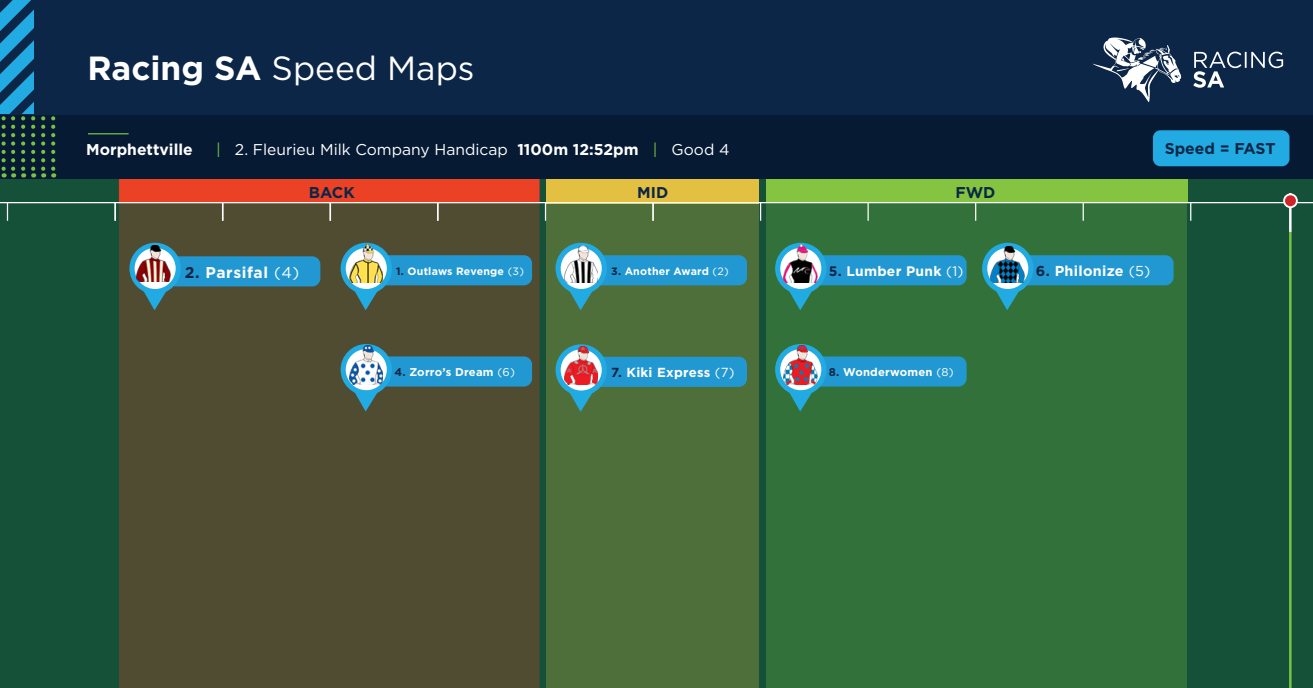
<style>
.page{position:relative;width:1313px;height:688px;background:#fff}
.page>*{position:absolute;margin:0;border:0;box-sizing:border-box;transform-origin:0 0}
.t1{font:33.5px "Gotham HTF";color:#fff}
.t2{font:15.62px "Gotham";color:#fff}
.t3{font:700 15.62px "Gotham HTF";color:#0c2647}
.t4{font:700 15.62px "Gotham HTF";color:#fff}
.t5{font:700 15.62px "Gotham HTF";letter-spacing:.04em;color:#fff}
.t6{font:700 14.38px "Gotham HTF";letter-spacing:.02em;color:#fff}
.t7{font:700 13.75px "Gotham HTF";letter-spacing:.02em;color:#fff}
.t8{font:700 13.12px "Gotham HTF";letter-spacing:.02em;color:#fff}
.t9{font:700 11.25px "Gotham HTF";letter-spacing:.02em;color:#fff}
.t10{font:700 10.62px "Gotham HTF";letter-spacing:.02em;color:#fff}
.s1{font-weight:700}
.s2{font-family:"Gotham HTF";color:#79c142}
.s3{font-family:"Gotham HTF"}
.s4{font-family:"Gotham HTF";font-weight:700}
.s5{color:#0c2647}
.s6{font-family:"Gotham";font-weight:400}
</style>
<div class="page">
<div style="left:0;top:149px;width:1312px;height:539px;background:#155138"></div>
<div style="left:119px;top:203px;width:420px;height:485px;background:#504c32"></div>
<div style="left:119px;top:178px;width:420px;height:25px;background:#eb4225;border:1px solid #eb3e26"></div>
<div style="left:546px;top:179px;width:213px;height:24px;background:#e3c042"></div>
<div style="left:766px;top:178px;width:421px;height:25px;background:#84c440"></div>
<div style="left:546px;top:203px;width:213px;height:485px;background:#4e6f3a"></div>
<div style="left:766px;top:203px;width:420px;height:485px;background:#33713a"></div>
<div style="left:0;top:0;width:1312px;height:178px;background:#0c2647"></div>
<hr style="left:0;top:202px;width:1312px;height:1px;background:#fff">
<div style="left:0;top:115px;width:1312px;height:63px;background:#071a34"></div>
<svg style="left:545px;top:203px;width:1px;height:18px"></svg>
<hr style="left:88px;top:133px;width:41px;height:1px;background:#79c142">
<svg style="left:1193px;top:52px;width:90px;height:36px"></svg>
<svg style="left:1092px;top:37px;width:89px;height:65px"></svg>
<svg style="left:652px;top:203px;width:1px;height:18px"></svg>
<svg style="left:760px;top:203px;width:1px;height:18px"></svg>
<svg style="left:867px;top:203px;width:1px;height:18px"></svg>
<svg style="left:975px;top:203px;width:1px;height:18px"></svg>
<svg style="left:1082px;top:203px;width:1px;height:18px"></svg>
<svg style="left:1190px;top:203px;width:1px;height:18px"></svg>
<svg style="left:41px;top:116px;width:4px;height:61px"></svg>
<svg style="left:51px;top:116px;width:4px;height:61px"></svg>
<svg style="left:0;top:0;width:35px;height:177px"></svg>
<hr style="left:1289px;top:231px;width:2px;height:457px;background:#79c142">
<hr style="left:1289px;top:193px;width:2px;height:39px;background:#fff">
<div style="left:1284px;top:194px;width:12px;height:13px;background:#d1232a;border-radius:50%"></div>
<div style="left:1283px;top:193px;width:14px;height:15px;border:2px solid #fff;border-radius:50%"></div>
<svg style="left:7px;top:203px;width:1px;height:18px"></svg>
<svg style="left:114px;top:203px;width:2px;height:18px"></svg>
<svg style="left:222px;top:203px;width:1px;height:18px"></svg>
<svg style="left:329px;top:203px;width:2px;height:18px"></svg>
<svg style="left:437px;top:203px;width:1px;height:18px"></svg>
<svg style="left:555px;top:344px;width:192px;height:68px"></svg>
<img style="left:564px;top:346px;width:33px;height:38px">
<svg style="left:555px;top:243px;width:192px;height:67px"></svg>
<img style="left:564px;top:245px;width:33px;height:38px">
<svg style="left:340px;top:243px;width:192px;height:67px;background:#3f717b"></svg>
<img style="left:349px;top:245px;width:34px;height:38px">
<svg style="left:340px;top:344px;width:192px;height:67px;background:#3f717b"></svg>
<img style="left:349px;top:346px;width:34px;height:38px">
<svg style="left:775px;top:243px;width:191px;height:67px"></svg>
<img style="left:784px;top:245px;width:33px;height:38px">
<svg style="left:775px;top:344px;width:191px;height:67px"></svg>
<img style="left:784px;top:346px;width:33px;height:38px">
<svg style="left:982px;top:243px;width:191px;height:67px"></svg>
<img style="left:990px;top:245px;width:34px;height:38px">
<svg style="left:129px;top:243px;width:191px;height:67px;background:#40727c"></svg>
<img style="left:137px;top:243px;width:33px;height:38px">
<div style="left:1152px;top:130px;width:137px;height:36px;background:#22abe2;border-radius:8px"></div>
<p class="t1" style="left:87px;top:49px;width:389px"><span class="s1">Racing SA</span> Speed Maps</p>
<p class="t4" style="left:86px;top:140px;width:108px">Morphettville</p>
<p class="t2" style="left:216px;top:140px;width:515px"><span class="s2">|</span> <span class="s3">2.</span> Fleurieu Milk Company Handicap <span class="s4">1100m 12:52pm</span> <span class="s2">|</span> Good 4</p>
<p class="t3" style="left:309px;top:184px;width:47px">BACK</p>
<p class="t3" style="left:637px;top:184px;width:33px">MID</p>
<p class="t3" style="left:955px;top:183px;width:41px">FWD</p>
<p class="t3" style="left:1164px;top:139px;width:112px">Speed = FAST</p>
<p class="t5" style="left:185px;top:263px;width:116px"><span class="s5">2.</span> Parsifal <span class="s6">(4)</span></p>
<p class="t6" style="left:1035px;top:263px;width:116px"><span class="s5">6.</span> Philonize <span class="s6">(5)</span></p>
<p class="t7" style="left:829px;top:263px;width:136px"><span class="s5">5.</span> Lumber Punk <span class="s6">(1)</span></p>
<p class="t10" style="left:396px;top:265px;width:129px"><span class="s5">1.</span> Outlaws Revenge <span class="s6">(3)</span></p>
<p class="t10" style="left:611px;top:265px;width:119px"><span class="s5">3.</span> Another Award <span class="s6">(2)</span></p>
<p class="t9" style="left:394px;top:366px;width:122px"><span class="s5">4.</span> Zorro’s Dream <span class="s6">(6)</span></p>
<p class="t8" style="left:611px;top:365px;width:125px"><span class="s5">7.</span> Kiki Express <span class="s6">(7)</span></p>
<p class="t9" style="left:829px;top:366px;width:126px"><span class="s5">8.</span> Wonderwomen <span class="s6">(8)</span></p>
</div>
